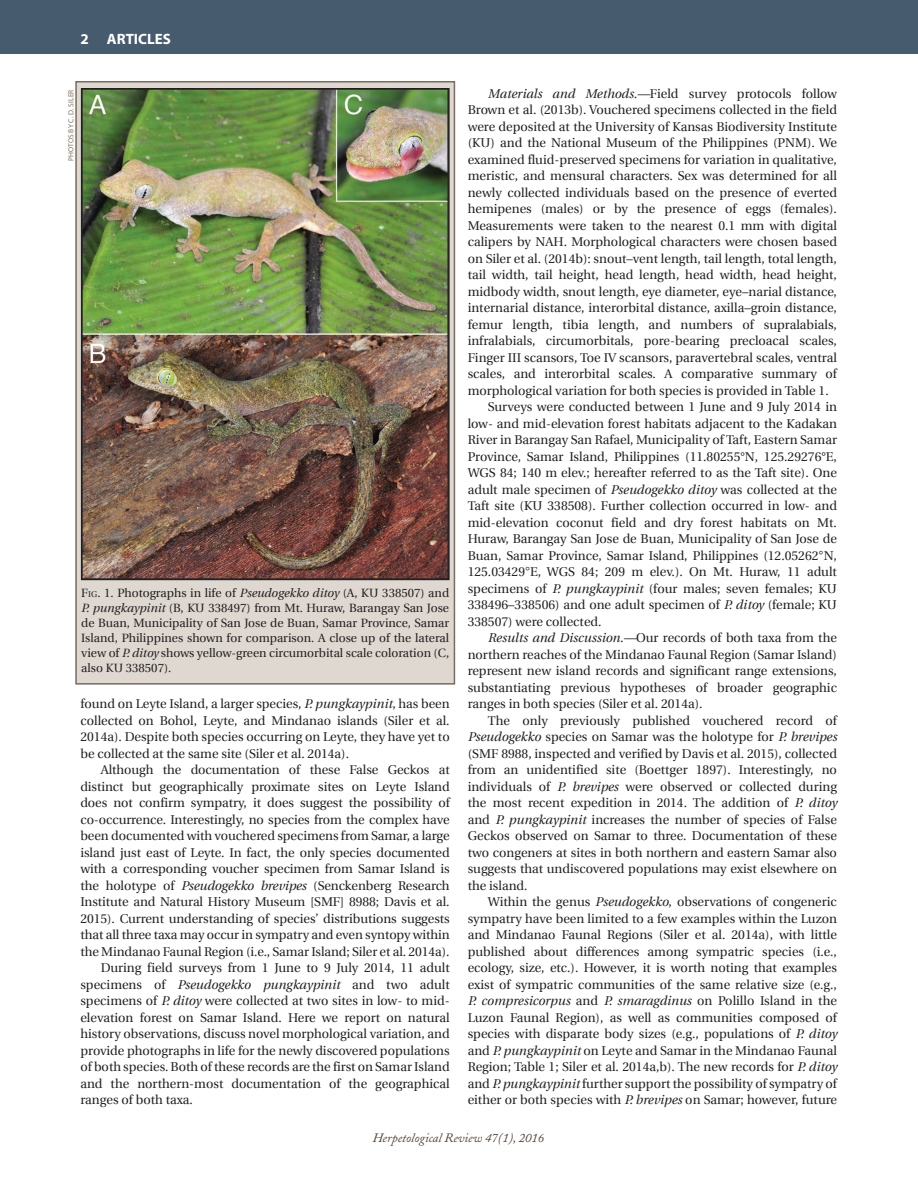
<style>
.page{position:relative;width:918px;height:1188px;background:#fff}
.page>*{position:absolute;margin:0;border:0;box-sizing:border-box;transform-origin:0 0}
.t1{font:700 15px "Myriad Pro";color:#fff}
.t2{font:12.75px/16.5px "Utopia";color:#231f20;text-align:justify}
.t3{font:italic 12.75px "Adobe Caslon";color:#504137}
.t4{font:12px/15px "Utopia";color:#231f20;text-align:justify}
.t5{font:7.5px "Myriad Pro";letter-spacing:.02em;color:#7e725e}
.s1{font-style:inherit}
.s2{font-size:8.4px}
.s3{font-style:italic}
</style>
<div class="page">
<div style="left:0;top:0;width:918px;height:54px;background:#465b6d"></div>
<div style="left:75px;top:81px;width:380px;height:604px;background:#ded8d1;border:2px solid #7a6a5f"></div>
<img style="left:84px;top:91px;width:363px;height:486px">
<div style="left:81px;top:88px;width:369px;height:492px;border:2px solid #231f20"></div>
<p class="t1" style="left:80px;top:29px;width:92px">2 ARTICLES</p>
<p class="t5" style="left:66px;top:161px;width:73px;rotate:-90deg">PHOTOS BY C. D. SILER</p>
<p class="t4" style="left:81px;top:585px;width:369px"><span class="s1">F</span><span class="s2">ig</span><span class="s1">.</span> 1. Photographs in life of <span class="s3">Pseudogekko ditoy</span> (A, KU 338507) and <span class="s3">P. pungkaypinit</span> (B, KU 338497) from Mt. Huraw, Barangay San Jose de Buan, Municipality of San Jose de Buan, Samar Province, Samar Island, Philippines shown for comparison. A close up of the lateral view of <span class="s3">P. ditoy</span> shows yellow-green circumorbital scale coloration (C, also KU 338507).</p>
<p class="t2" style="left:80px;top:696px;width:371px">found on Leyte Island, a larger species, <span class="s3">P. pungkaypinit</span>, has been collected on Bohol, Leyte, and Mindanao islands (Siler et al.<br>2014a). Despite both species occurring on Leyte, they have yet to be collected at the same site (Siler et al. 2014a).</p>
<p class="t2" style="left:80px;top:762px;width:371px;text-indent:20px">Although the documentation of these False Geckos at distinct but geographically proximate sites on Leyte Island does not confirm sympatry, it does suggest the possibility of co-occurrence. Interestingly, no species from the complex have been documented with vouchered specimens from Samar, a large island just east of Leyte. In fact, the only species documented with a corresponding voucher specimen from Samar Island is the holotype of <span class="s3">Pseudogekko brevipes</span> (Senckenberg Research Institute and Natural History Museum [SMF] 8988; Davis et al.<br>2015). Current understanding of species’ distributions suggests that all three taxa may occur in sympatry and even syntopy within the Mindanao Faunal Region (i.e., Samar Island; Siler et al. 2014a).</p>
<p class="t2" style="left:80px;top:960px;width:371px;text-indent:20px">During field surveys from 1 June to 9 July 2014, 11 adult specimens of <span class="s3">Pseudogekko pungkaypinit</span> and two adult specimens of <span class="s3">P. ditoy</span> were collected at two sites in low- to mid&shy;elevation forest on Samar Island. Here we report on natural history observations, discuss novel morphological variation, and provide photographs in life for the newly discovered populations of both species. Both of these records are the first on Samar Island and the northern-most documentation of the geographical ranges of both taxa.</p>
<p class="t2" style="left:468px;top:85px;width:371px;text-indent:20px"><span class="s3">Materials and Methods.—</span>Field survey protocols follow Brown et al. (2013b). Vouchered specimens collected in the field were deposited at the University of Kansas Biodiversity Institute (KU) and the National Museum of the Philippines (PNM). We examined fluid-preserved specimens for variation in qualitative, meristic, and mensural characters. Sex was determined for all newly collected individuals based on the presence of everted hemipenes (males) or by the presence of eggs (females).<br>Measurements were taken to the nearest 0.1 mm with digital calipers by NAH. Morphological characters were chosen based on Siler et al. (2014b): snout–vent length, tail length, total length, tail width, tail height, head length, head width, head height, midbody width, snout length, eye diameter, eye–narial distance, internarial distance, interorbital distance, axilla–groin distance, femur length, tibia length, and numbers of supralabials, infralabials, circumorbitals, pore-bearing precloacal scales, Finger III scansors, Toe IV scansors, paravertebral scales, ventral scales, and interorbital scales. A comparative summary of morphological variation for both species is provided in Table 1.</p>
<p class="t2" style="left:468px;top:399px;width:371px;text-indent:20px">Surveys were conducted between 1 June and 9 July 2014 in low- and mid-elevation forest habitats adjacent to the Kadakan River in Barangay San Rafael, Municipality of Taft, Eastern Samar Province, Samar Island, Philippines (11.80255°N, 125.29276°E, WGS 84; 140 m elev.; hereafter referred to as the Taft site). One adult male specimen of <span class="s3">Pseudogekko ditoy</span> was collected at the Taft site (KU 338508). Further collection occurred in low- and mid-elevation coconut field and dry forest habitats on Mt.<br>Huraw, Barangay San Jose de Buan, Municipality of San Jose de Buan, Samar Province, Samar Island, Philippines (12.05262 N, 125.03429 E, WGS 84; 209 m elev.). On Mt. Huraw, 11 adult specimens of <span class="s3">P. pungkaypinit</span> (four males; seven females; KU 338496–338506) and one adult specimen of <span class="s3">P. ditoy</span> (female; KU 338507) were collected.</p>
<p class="t2" style="left:468px;top:630px;width:371px;text-indent:20px"><span class="s3">Results and Discussion.—</span>Our records of both taxa from the northern reaches of the Mindanao Faunal Region (Samar Island) represent new island records and significant range extensions, substantiating previous hypotheses of broader geographic ranges in both species (Siler et al. 2014a).</p>
<p class="t2" style="left:468px;top:712px;width:371px;text-indent:20px">The only previously published vouchered record of <span class="s3">Pseudogekko</span> species on Samar was the holotype for <span class="s3">P. brevipes </span>(SMF 8988, inspected and verified by Davis et al. 2015), collected from an unidentified site (Boettger 1897). Interestingly, no individuals of <span class="s3">P. brevipes</span> were observed or collected during the most recent expedition in 2014. The addition of <span class="s3">P. ditoy </span>and <span class="s3">P. pungkaypinit</span> increases the number of species of False Geckos observed on Samar to three. Documentation of these two congeners at sites in both northern and eastern Samar also suggests that undiscovered populations may exist elsewhere on the island.</p>
<p class="t2" style="left:468px;top:894px;width:371px;text-indent:20px">Within the genus <span class="s3">Pseudogekko</span>, observations of congeneric sympatry have been limited to a few examples within the Luzon and Mindanao Faunal Regions (Siler et al. 2014a), with little published about differences among sympatric species (i.e., ecology, size, etc.). However, it is worth noting that examples exist of sympatric communities of the same relative size (e.g., <span class="s3">P. compresicorpus</span> and <span class="s3">P. smaragdinus</span> on Polillo Island in the Luzon Faunal Region), as well as communities composed of species with disparate body sizes (e.g., populations of <span class="s3">P. ditoy </span>and <span class="s3">P. pungkaypinit</span> on Leyte and Samar in the Mindanao Faunal Region; Table 1; Siler et al. 2014a,b). The new records for <span class="s3">P. ditoy </span>and <span class="s3">P. pungkaypinit</span> further support the possibility of sympatry of either or both species with <span class="s3">P. brevipes</span> on Samar; however, future</p>
<p class="t3" style="left:373px;top:1131px;width:173px">Herpetological Review 47(1), 2016</p>
</div>
